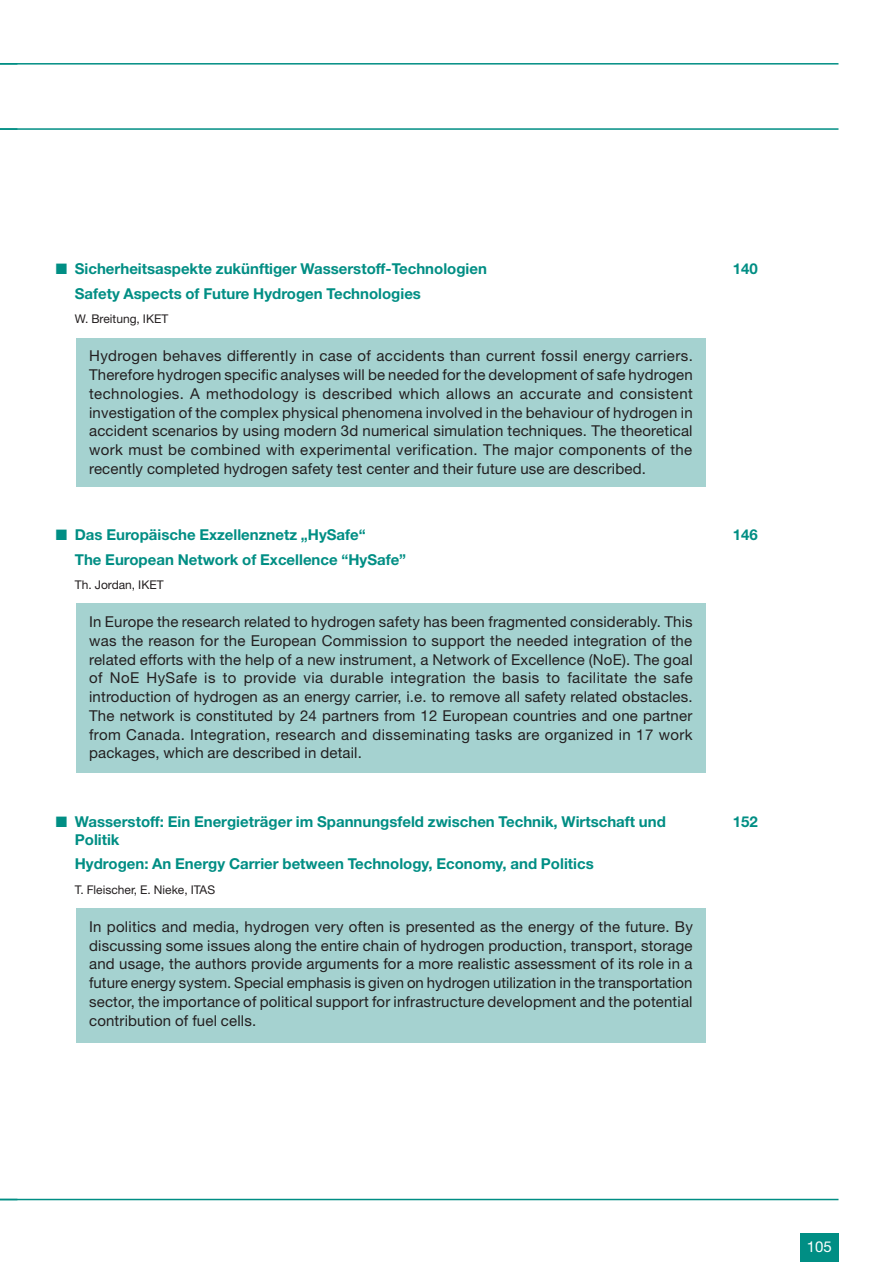
<style>
.page{position:relative;width:893px;height:1262px;background:#fff}
.page>*{position:absolute;margin:0;border:0;box-sizing:border-box;transform-origin:0 0}
.t1{font:15px/18.8px "Helvetica Neue";letter-spacing:.01em;color:#231f20;text-align:justify}
.t2{font:700 15px/24.5px "Helvetica Neue";color:#008e84}
.t3{font:15px "Helvetica Neue";color:#fff}
.t4{font:12px "Helvetica Neue";color:#231f20}
</style>
<div class="page">
<hr style="left:0;top:63px;width:838px;height:2px;background:#008e84">
<hr style="left:0;top:128px;width:838px;height:2px;background:#008e84">
<hr style="left:0;top:1198px;width:838px;height:2px;background:#008e84">
<div style="left:800px;top:1233px;width:38px;height:28px;background:#008e84"></div>
<svg style="left:0;top:64px;width:17px;height:1px"></svg>
<svg style="left:0;top:128px;width:17px;height:1px"></svg>
<svg style="left:0;top:1198px;width:17px;height:1px"></svg>
<div style="left:76px;top:908px;width:629px;height:135px;background:#a5d2d0"></div>
<div style="left:76px;top:604px;width:629px;height:168px;background:#a5d2d0"></div>
<div style="left:76px;top:338px;width:629px;height:149px;background:#a5d2d0"></div>
<p class="t2" style="left:56px;top:258px;width:433px">■ Sicherheitsaspekte zukünftiger Wasserstoff-Technologien</p>
<p class="t2" style="left:732px;top:258px;width:27px">140</p>
<p class="t2" style="left:75px;top:282px;width:347px">Safety Aspects of Future Hydrogen Technologies</p>
<p class="t4" style="left:75px;top:314px;width:95px">W. Breitung, IKET</p>
<p class="t1" style="left:89px;top:348px;width:605px">Hydrogen behaves differently in case of accidents than current fossil energy carriers.<br>Therefore hydrogen specific analyses will be needed for the development of safe hydrogen technologies. A methodology is described which allows an accurate and consistent investigation of the complex physical phenomena involved in the behaviour of hydrogen in accident scenarios by using modern 3d numerical simulation techniques. The theoretical work must be combined with experimental verification. The major components of the recently completed hydrogen safety test center and their future use are described.</p>
<p class="t2" style="left:56px;top:524px;width:311px">■ Das Europäische Exzellenznetz „HySafe“</p>
<p class="t2" style="left:732px;top:524px;width:27px">146</p>
<p class="t2" style="left:75px;top:548px;width:333px">The European Network of Excellence “HySafe”</p>
<p class="t4" style="left:75px;top:580px;width:90px">Th. Jordan, IKET</p>
<p class="t1" style="left:89px;top:614px;width:605px">In Europe the research related to hydrogen safety has been fragmented considerably. This was the reason for the European Commission to support the needed integration of the related efforts with the help of a new instrument, a Network of Excellence (NoE). The goal of NoE HySafe is to provide via durable integration the basis to facilitate the safe introduction of hydrogen as an energy carrier, i.e. to remove all safety related obstacles.<br>The network is constituted by 24 partners from 12 European countries and one partner from Canada. Integration, research and disseminating tasks are organized in 17 work packages, which are described in detail.</p>
<p class="t2" style="left:56px;top:810px;width:611px">■ Wasserstoff: Ein Energieträger im Spannungsfeld zwischen Technik, Wirtschaft und</p>
<p class="t2" style="left:732px;top:810px;width:27px">152</p>
<p class="t2" style="left:75px;top:828px;width:520px">Politik<br>Hydrogen: An Energy Carrier between Technology, Economy, and Politics</p>
<p class="t4" style="left:75px;top:885px;width:142px">T. Fleischer, E. Nieke, ITAS</p>
<p class="t1" style="left:89px;top:918px;width:605px">In politics and media, hydrogen very often is presented as the energy of the future. By discussing some issues along the entire chain of hydrogen production, transport, storage and usage, the authors provide arguments for a more realistic assessment of its role in a future energy system. Special emphasis is given on hydrogen utilization in the transportation sector, the importance of political support for infrastructure development and the potential contribution of fuel cells.</p>
<p class="t3" style="left:806px;top:1241px;width:27px">105</p>
</div>
